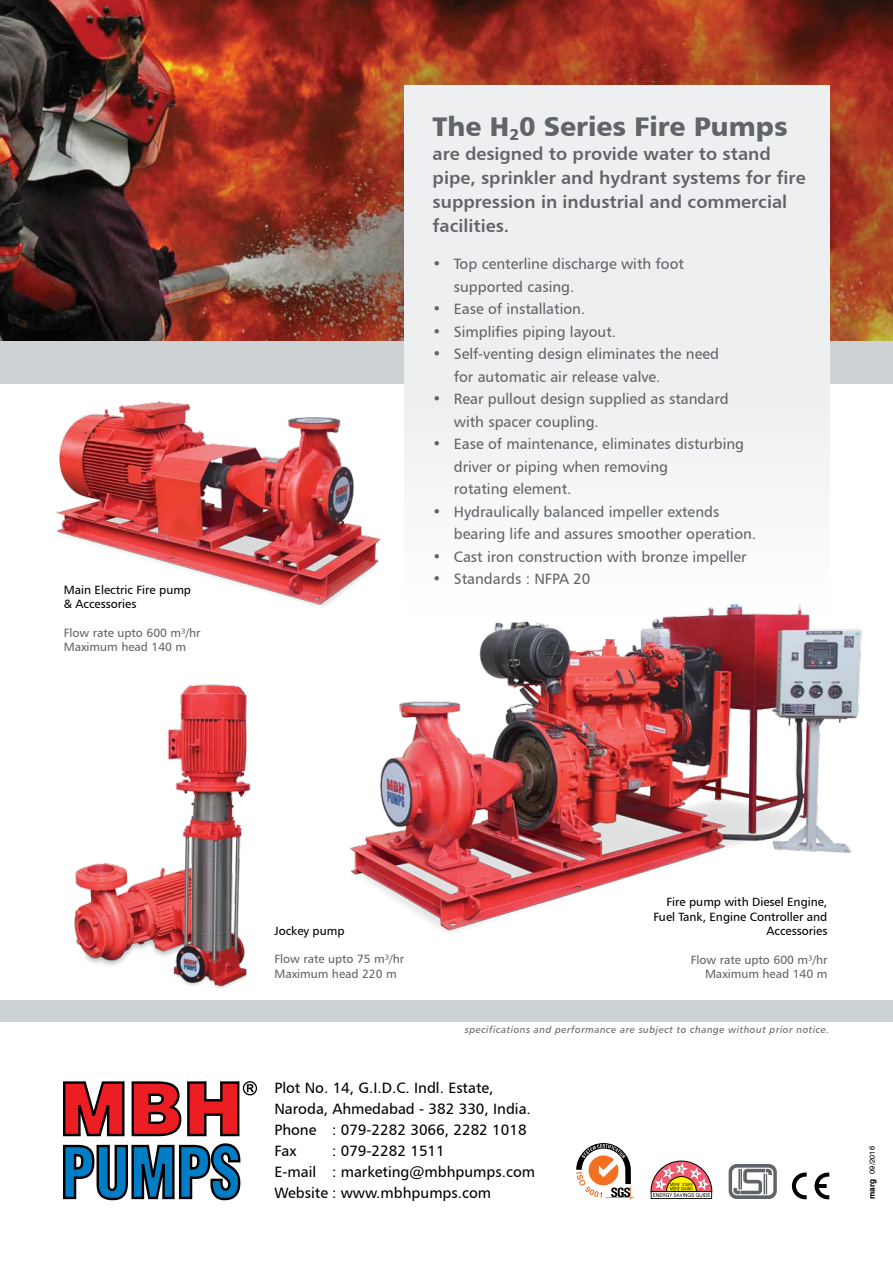
<style>
.page{position:relative;width:893px;height:1263px;background:#fff}
.page>*{position:absolute;margin:0;border:0;box-sizing:border-box;transform-origin:0 0}
.t1{font:27px "Humanist 777 BT Black B";color:#616468}
.t2{font:18px/24px "Humanist 777 BT Bold B";color:#616468}
.t3{font:15px/22.5px "Humanist 777 BT Roman B";color:#616468}
.t4{font:15px/21px "Humanist 777 BT Roman B";color:#000}
.t5{font:12px/14.4px "Humanist 777 BT Roman B";color:#000;text-align:right}
.t6{font:12px/14.4px "Humanist 777 BT Roman B";color:#616468}
.t7{font:9.75px "Humanist 777 BT Italic B";letter-spacing:.05em;color:#636466}
.t8{font:7.5px "Swiss 721 BT";letter-spacing:.015em;color:#000}
.s1{font-weight:700;font-size:8.25px}
</style>
<div class="page">
<img style="left:0;top:0;width:893px;height:341px">
<div style="left:0;top:341px;width:893px;height:43px;background:#cdd2d5"></div>
<div style="left:404px;top:85px;width:425px;height:532px;background:#eeeff0"></div>
<img style="left:56px;top:401px;width:325px;height:206px">
<img style="left:338px;top:602px;width:524px;height:330px">
<svg style="left:729px;top:1164px;width:48px;height:35px"></svg>
<svg style="left:650px;top:1160px;width:62px;height:39px"></svg>
<svg style="left:576px;top:1143px;width:58px;height:57px"></svg>
<div style="left:0;top:1000px;width:893px;height:21px;background:#cdd2d5"></div>
<svg style="left:792px;top:1172px;width:15px;height:27px"></svg>
<svg style="left:814px;top:1172px;width:15px;height:27px"></svg>
<svg style="left:63px;top:1143px;width:177px;height:57px"></svg>
<svg style="left:63px;top:1081px;width:194px;height:55px"></svg>
<img style="left:74px;top:863px;width:89px;height:103px">
<img style="left:163px;top:684px;width:88px;height:305px">
<p class="t5" style="left:64px;top:582px;width:129px;text-align:left">Main Electric Fire pump &amp; Accessories</p>
<p class="t6" style="left:64px;top:625px;width:138px">Flow rate upto 600 m³/hr<br>Maximum head 140 m</p>
<h1 class="t1" style="left:433px;top:109px;width:357px">The H<sub>2</sub>0 Series Fire Pumps</h1>
<p class="t2" style="left:433px;top:141px;width:375px">are designed to provide water to stand pipe, sprinkler and hydrant systems for fire suppression in industrial and commercial facilities.</p>
<p class="t3" style="left:454px;top:252px;width:232px;text-indent:-21px">• Top centerline discharge with foot supported casing.</p>
<p class="t3" style="left:433px;top:297px;width:154px">• Ease of installation.</p>
<p class="t3" style="left:433px;top:320px;width:185px">• Simplifies piping layout.</p>
<p class="t3" style="left:454px;top:342px;width:267px;text-indent:-21px">• Self-venting design eliminates the need for automatic air release valve.</p>
<p class="t3" style="left:454px;top:387px;width:276px;text-indent:-21px">• Rear pullout design supplied as standard with spacer coupling.</p>
<p class="t3" style="left:454px;top:432px;width:292px;text-indent:-21px">• Ease of maintenance, eliminates disturbing driver or piping when removing<br>rotating element.</p>
<p class="t3" style="left:454px;top:500px;width:304px;text-indent:-21px">• Hydraulically balanced impeller extends bearing life and assures smoother operation.</p>
<p class="t3" style="left:433px;top:545px;width:316px">• Cast iron construction with bronze impeller</p>
<p class="t3" style="left:433px;top:567px;width:159px">• Standards : NFPA 20</p>
<p class="t5" style="left:274px;top:923px;width:72px">Jockey pump</p>
<p class="t6" style="left:274px;top:952px;width:131px">Flow rate upto 75 m³/hr<br>Maximum head 220 m</p>
<p class="t5" style="left:653px;top:894px;width:175px">Fire pump with Diesel Engine,<br>Fuel Tank, Engine Controller and<br>Accessories</p>
<p class="t6" style="left:691px;top:952px;width:138px;text-align:right">Flow rate upto 600 m³/hr<br>Maximum head 140 m</p>
<p class="t7" style="left:465px;top:1024px;width:366px">specifications and performance are subject to change without prior notice.</p>
<p class="t4" style="left:274px;top:1076px;width:258px">Plot No. 14, G.I.D.C. Indl. Estate,<br>Naroda, Ahmedabad - 382 330, India.<br>Phone : 079-2282 3066, 2282 1018<br>Fax</p>
<p class="t4" style="left:274px;top:1139px;width:262px;text-indent:58px">: 079-2282 1511<br>E-mail : marketing@mbhpumps.com<br>Website : www.mbhpumps.com</p>
<p class="t8" style="left:867px;top:1199px;width:54px;rotate:-90deg"><span class="s1">marg</span> 09/2016</p>
</div>
